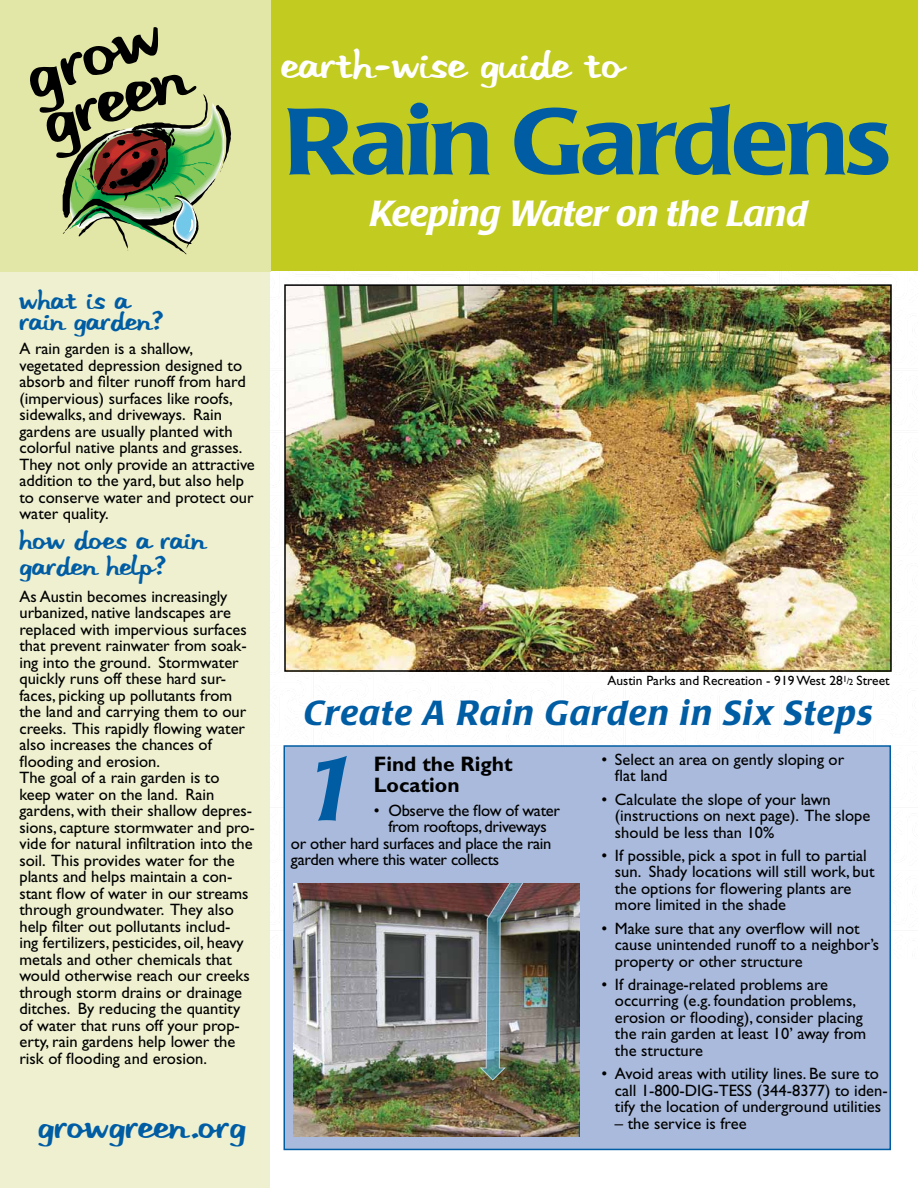
<style>
.page{position:relative;width:918px;height:1188px;background:#fff}
.page>*{position:absolute;margin:0;border:0;box-sizing:border-box;transform-origin:0 0}
.t1{font:500 93px "Poppl Laudatio";letter-spacing:-.03em;color:#005da4;scale:1.1 1}
.t2{font:italic 500 90px "Poppl Laudatio";color:#005da4}
.t3{font:45px "Stereo Hifi";color:#fff}
.t4{font:39px "Stereo Hifi";color:#005da4}
.t5{font:italic 500 36px "Poppl Laudatio";color:#fff}
.t6{font:italic 500 34.5px "Poppl Laudatio";letter-spacing:.05em;color:#005da4}
.t7{font:30px/25.5px "Stereo Hifi";color:#005da4}
.t8{font:700 21px/21px "Gill Sans";color:#000}
.t9{font:16.5px/16.5px "Gill Sans";color:#000}
.t10{font:16.5px "Gill Sans";letter-spacing:-.02em;color:#000}
.t11{font:13.5px "Gill Sans";color:#000}
.s1{font-size:9px}
</style>
<div class="page">
<div style="left:284px;top:746px;width:606px;height:403px;background:#a9badc"></div>
<div style="left:0;top:271px;width:270px;height:917px;background:#eef0d0"></div>
<div style="left:0;top:0;width:918px;height:270px;background:#c2cb20"></div>
<div style="left:0;top:0;width:271px;height:271px;background:#e2e6a7"></div>
<svg style="left:30px;top:27px;width:201px;height:227px"></svg>
<img style="left:287px;top:287px;width:602px;height:382px">
<div style="left:284px;top:284px;width:608px;height:388px;border:2px solid #000"></div>
<img style="left:293px;top:884px;width:287px;height:253px">
<img style="left:480px;top:884px;width:44px;height:197px">
<div style="left:284px;top:745px;width:607px;height:405px;border:2px solid #005da4"></div>
<h3 class="t7" style="left:19px;top:289px;width:111px">What is a</h3>
<h3 class="t7" style="left:19px;top:310px;width:145px">rain garden?</h3>
<p class="t9" style="left:19px;top:340px;width:237px">A rain garden is a shallow, vegetated depression designed to absorb and filter runoff from hard (impervious) surfaces like roofs, sidewalks, and driveways. Rain gardens are usually planted with colorful native plants and grasses.<br>They not only provide an attractive addition to the yard, but also help to conserve water and protect our water quality.</p>
<h3 class="t7" style="left:19px;top:529px;width:187px">How does a rain garden help?</h3>
<p class="t9" style="left:19px;top:588px;width:237px">As Austin becomes increasingly urbanized, native landscapes are replaced with impervious surfaces that prevent rainwater from soak&shy;ing into the ground. Stormwater quickly runs off these hard sur&shy;faces, picking up pollutants from the land and carrying them to our creeks. This rapidly flowing water also increases the chances of flooding and erosion.<br>The goal of a rain garden is to keep water on the land. Rain gardens, with their shallow depres&shy;sions, capture stormwater and pro&shy;vide for natural infiltration into the soil. This provides water for the plants and helps maintain a con&shy;stant flow of water in our streams through groundwater. They also help filter out pollutants includ-<br>ing fertilizers, pesticides, oil, heavy metals and other chemicals that would otherwise reach our creeks through storm drains or drainage ditches. By reducing the quantity of water that runs off your prop&shy;erty, rain gardens help lower the risk of flooding and erosion.</p>
<h3 class="t4" style="left:38px;top:1107px;width:210px">growgreen.org</h3>
<h3 class="t3" style="left:281px;top:42px;width:343px">earth-wise guide to</h3>
<h1 class="t1" style="left:283px;top:89px;width:554px">Rain Gardens</h1>
<h3 class="t5" style="left:369px;top:194px;width:439px">Keeping Water on the Land</h3>
<p class="t11" style="left:608px;top:673px;width:284px">Austin Parks and Recreation - 919 West 28<sup>1</sup><span class="s1">/2</span> Street</p>
<h3 class="t6" style="left:303px;top:694px;width:571px">Create A Rain Garden in Six Steps</h3>
<h2 class="t2" style="left:302px;top:738px;width:56px">1</h2>
<p class="t8" style="left:374px;top:753px;width:140px">Find the Right<br>Location</p>
<p class="t10" style="left:374px;top:801px;width:188px">• Observe the flow of water</p>
<p class="t10" style="left:388px;top:817px;width:160px">from rooftops, driveways</p>
<p class="t10" style="left:291px;top:834px;width:262px">or other hard surfaces and place the rain</p>
<p class="t10" style="left:291px;top:850px;width:210px">garden where this water collects</p>
<p class="t9" style="left:615px;top:751px;width:231px;text-indent:-13px">• Select an area on gently sloping or flat land</p>
<p class="t9" style="left:615px;top:791px;width:257px;text-indent:-13px">• Calculate the slope of your lawn (instructions on next page). The slope should be less than 10%</p>
<p class="t9" style="left:615px;top:847px;width:261px;text-indent:-13px">• If possible, pick a spot in full to partial sun. Shady locations will still work, but the options for flowering plants are more limited in the shade</p>
<p class="t9" style="left:615px;top:920px;width:266px;text-indent:-13px">• Make sure that any overflow will not cause unintended runoff to a neighbor’s property or other structure</p>
<p class="t9" style="left:615px;top:976px;width:253px;text-indent:-13px">• If drainage-related problems are occurring (e.g. foundation problems, erosion or flooding), consider placing the rain garden at least 10’ away from the structure</p>
<p class="t9" style="left:615px;top:1065px;width:274px;text-indent:-13px">• Avoid areas with utility lines. Be sure to call 1-800-DIG-TESS (344-8377) to iden&shy;tify the location of underground utilities</p>
<p class="t9" style="left:615px;top:1115px;width:133px">– the service is free</p>
</div>
